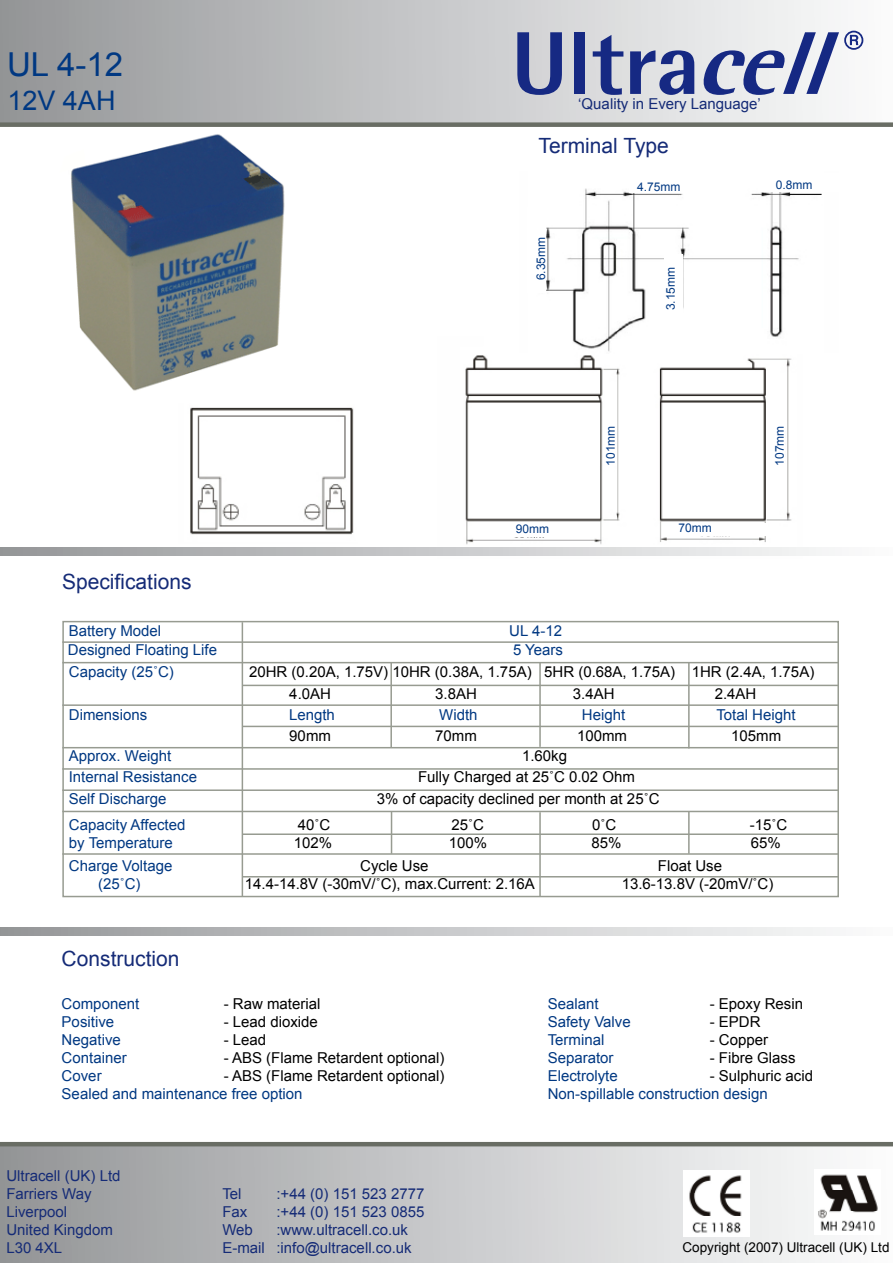
<style>
.page{position:relative;width:893px;height:1263px;background:#fff}
.page>*{position:absolute;margin:0;border:0;box-sizing:border-box;transform-origin:0 0}
.t1{font:33px "Arial";color:#003882}
.t2{font:27px "Arial";color:#003882}
.t3{font:21px "Arial";color:#152b77}
.t4{font:15px/21.9px "Arial";color:#000}
.t5{font:15px "Arial";color:#003882}
.t6{font:15px/18px "Arial";color:#152b77}
.t7{font:13.5px "Arial";color:#000}
.t8{font:12px "Arial";color:#003882}
</style>
<div class="page">
<img style="left:71px;top:134px;width:214px;height:257px">
<img style="left:190px;top:407px;width:164px;height:128px">
<img style="left:437px;top:355px;width:366px;height:201px">
<img style="left:546px;top:188px;width:276px;height:164px">
<div style="left:62px;top:621px;width:777px;height:276px;border:2px solid #979b91"></div>
<div style="left:0;top:0;width:893px;height:122px;background:linear-gradient(to right,#959698,#fcfdfd)"></div>
<svg style="left:517px;top:32px;width:45px;height:63px;background:#707aaa"></svg>
<div style="left:574px;top:32px;width:11px;height:62px;background:#162983"></div>
<svg style="left:593px;top:35px;width:30px;height:60px;background:#8890b7"></svg>
<svg style="left:630px;top:50px;width:64px;height:45px;background:#747eaf"></svg>
<svg style="left:700px;top:32px;width:139px;height:63px"></svg>
<div style="left:844px;top:31px;width:19px;height:19px;border:2px solid #162983;border-radius:50%"></div>
<svg style="left:850px;top:35px;width:8px;height:10px"></svg>
<div style="left:0;top:122px;width:893px;height:5px;background:#696d64"></div>
<div style="left:0;top:1143px;width:893px;height:120px;background:linear-gradient(to right,#949698,#fefefe)"></div>
<img style="left:683px;top:1171px;width:66px;height:65px">
<img style="left:814px;top:1169px;width:66px;height:66px">
<hr style="left:62px;top:641px;width:777px;height:2px;background:#979b91">
<hr style="left:62px;top:662px;width:777px;height:1px;background:#979b91">
<hr style="left:242px;top:685px;width:597px;height:1px;background:#979b91">
<hr style="left:62px;top:704px;width:777px;height:2px;background:#979b91">
<hr style="left:243px;top:726px;width:596px;height:1px;background:#979b91">
<hr style="left:62px;top:747px;width:777px;height:1px;background:#979b91">
<hr style="left:62px;top:768px;width:777px;height:2px;background:#979b91">
<hr style="left:62px;top:789px;width:777px;height:2px;background:#979b91">
<hr style="left:62px;top:811px;width:777px;height:1px;background:#979b91">
<hr style="left:242px;top:833px;width:597px;height:2px;background:#979b91">
<hr style="left:62px;top:853px;width:777px;height:2px;background:#979b91">
<hr style="left:242px;top:876px;width:597px;height:1px;background:#979b91">
<hr style="left:242px;top:622px;width:1px;height:274px;background:#979b91">
<hr style="left:390px;top:662px;width:2px;height:86px;background:#979b91">
<hr style="left:539px;top:662px;width:2px;height:85px;background:#979b91">
<hr style="left:688px;top:662px;width:2px;height:86px;background:#979b91">
<hr style="left:391px;top:812px;width:1px;height:42px;background:#979b91">
<hr style="left:539px;top:812px;width:2px;height:84px;background:#979b91">
<hr style="left:688px;top:812px;width:2px;height:42px;background:#979b91">
<svg style="left:0;top:547px;width:822px;height:8px;background:#c5c6c7"></svg>
<svg style="left:0;top:927px;width:826px;height:8px;background:#c4c6c7"></svg>
<hr style="left:0;top:1142px;width:893px;height:4px;background:#696d64">
<div style="left:664px;top:254px;width:18px;height:69px;background:#fff"></div>
<div style="left:758px;top:173px;width:85px;height:18px;background:#fff"></div>
<div style="left:629px;top:179px;width:74px;height:14px;background:#fff"></div>
<div style="left:677px;top:523px;width:90px;height:13px;background:#fff"></div>
<div style="left:476px;top:526px;width:120px;height:11px;background:#fff"></div>
<div style="left:769px;top:383px;width:16px;height:85px;background:#fff"></div>
<div style="left:606px;top:389px;width:8px;height:108px;background:#fff"></div>
<h1 class="t1" style="left:7px;top:43px;width:118px">UL 4-12</h1>
<h2 class="t2" style="left:7px;top:83px;width:110px">12V 4AH</h2>
<p class="t6" style="left:578px;top:95px;width:184px">‘Quality in Every Language’</p>
<h3 class="t3" style="left:539px;top:132px;width:132px">Terminal Type</h3>
<p class="t8" style="left:533px;top:280px;width:45px;rotate:-90deg">6.35mm</p>
<p class="t8" style="left:637px;top:178px;width:45px">4.75mm</p>
<p class="t8" style="left:776px;top:177px;width:38px">0.8mm</p>
<p class="t8" style="left:663px;top:310px;width:45px;rotate:-90deg">3.15mm</p>
<p class="t8" style="left:603px;top:466px;width:42px;rotate:-90deg">101mm</p>
<p class="t8" style="left:772px;top:466px;width:42px;rotate:-90deg">107mm</p>
<h3 class="t3" style="left:62px;top:568px;width:131px">Specifications</h3>
<p class="t8" style="left:516px;top:521px;width:35px">90mm</p>
<p class="t8" style="left:678px;top:520px;width:35px">70mm</p>
<p class="t5" style="left:69px;top:621px;width:94px">Battery Model</p>
<p class="t5" style="left:509px;top:621px;width:54px">UL 4-12</p>
<p class="t5" style="left:68px;top:640px;width:151px">Designed Floating Life</p>
<p class="t5" style="left:513px;top:640px;width:52px">5 Years</p>
<p class="t5" style="left:69px;top:662px;width:107px">Capacity (25˚C)</p>
<p class="t4" style="left:289px;top:661px;width:526px;text-indent:-40px">20HR (0.20A, 1.75V) 10HR (0.38A, 1.75A) 5HR (0.68A, 1.75A) 1HR (2.4A, 1.75A)<br>4.0AH</p>
<p class="t4" style="left:435px;top:683px;width:43px">3.8AH</p>
<p class="t4" style="left:573px;top:683px;width:43px">3.4AH</p>
<p class="t4" style="left:715px;top:683px;width:43px">2.4AH</p>
<p class="t5" style="left:69px;top:705px;width:80px">Dimensions</p>
<p class="t5" style="left:289px;top:705px;width:47px">Length</p>
<p class="t5" style="left:439px;top:705px;width:40px">Width</p>
<p class="t5" style="left:582px;top:705px;width:45px">Height</p>
<p class="t5" style="left:716px;top:705px;width:81px">Total Height</p>
<p class="t4" style="left:289px;top:725px;width:43px">90mm</p>
<p class="t4" style="left:435px;top:725px;width:43px">70mm</p>
<p class="t4" style="left:577px;top:725px;width:52px">100mm</p>
<p class="t4" style="left:731px;top:725px;width:52px">105mm</p>
<p class="t5" style="left:69px;top:746px;width:104px">Approx. Weight</p>
<p class="t4" style="left:522px;top:745px;width:47px">1.60kg</p>
<p class="t5" style="left:69px;top:767px;width:130px">Internal Resistance</p>
<p class="t4" style="left:418px;top:766px;width:218px">Fully Charged at 25˚C 0.02 Ohm</p>
<p class="t5" style="left:69px;top:789px;width:99px">Self Discharge</p>
<p class="t4" style="left:377px;top:788px;width:284px">3% of capacity declined per month at 25˚C</p>
<p class="t5" style="left:69px;top:814px;width:118px">Capacity Affected</p>
<p class="t4" style="left:298px;top:813px;width:34px">40˚C</p>
<p class="t4" style="left:451px;top:813px;width:34px">25˚C</p>
<p class="t4" style="left:592px;top:813px;width:26px">0˚C</p>
<p class="t4" style="left:750px;top:813px;width:39px">-15˚C</p>
<p class="t5" style="left:69px;top:832px;width:105px">by Temperature</p>
<p class="t4" style="left:294px;top:831px;width:40px">102%</p>
<p class="t4" style="left:449px;top:831px;width:40px">100%</p>
<p class="t4" style="left:591px;top:831px;width:32px">85%</p>
<p class="t4" style="left:751px;top:831px;width:32px">65%</p>
<p class="t5" style="left:69px;top:856px;width:105px">Charge Voltage</p>
<p class="t4" style="left:360px;top:855px;width:70px">Cycle Use</p>
<p class="t4" style="left:658px;top:855px;width:66px">Float Use</p>
<p class="t5" style="left:98px;top:874px;width:44px">(25˚C)</p>
<p class="t4" style="left:245px;top:873px;width:292px">14.4-14.8V (-30mV/˚C), max.Current: 2.16A</p>
<p class="t4" style="left:622px;top:873px;width:153px">13.6-13.8V (-20mV/˚C)</p>
<h3 class="t3" style="left:62px;top:945px;width:119px">Construction</h3>
<p class="t5" style="left:62px;top:994px;width:79px">Component</p>
<p class="t4" style="left:224px;top:993px;width:98px">- Raw material</p>
<p class="t5" style="left:548px;top:994px;width:52px">Sealant</p>
<p class="t4" style="left:710px;top:993px;width:95px">- Epoxy Resin</p>
<p class="t5" style="left:62px;top:1012px;width:54px">Positive</p>
<p class="t4" style="left:224px;top:1011px;width:96px">- Lead dioxide</p>
<p class="t5" style="left:548px;top:1012px;width:85px">Safety Valve</p>
<p class="t4" style="left:710px;top:1011px;width:52px">- EPDR</p>
<p class="t5" style="left:62px;top:1030px;width:61px">Negative</p>
<p class="t4" style="left:224px;top:1029px;width:44px">- Lead</p>
<p class="t5" style="left:548px;top:1030px;width:58px">Terminal</p>
<p class="t4" style="left:710px;top:1029px;width:60px">- Copper</p>
<p class="t5" style="left:62px;top:1048px;width:67px">Container</p>
<p class="t4" style="left:224px;top:1047px;width:222px">- ABS (Flame Retardent optional)</p>
<p class="t5" style="left:548px;top:1048px;width:67px">Separator</p>
<p class="t4" style="left:710px;top:1047px;width:87px">- Fibre Glass</p>
<p class="t5" style="left:62px;top:1066px;width:42px">Cover</p>
<p class="t4" style="left:224px;top:1065px;width:222px">- ABS (Flame Retardent optional)</p>
<p class="t5" style="left:548px;top:1066px;width:72px">Electrolyte</p>
<p class="t4" style="left:710px;top:1065px;width:105px">- Sulphuric acid</p>
<p class="t5" style="left:62px;top:1084px;width:242px">Sealed and maintenance free option</p>
<p class="t5" style="left:548px;top:1084px;width:222px">Non-spillable construction design</p>
<p class="t6" style="left:6px;top:1166px;width:116px">Ultracell (UK) Ltd<br>Farriers Way</p>
<p class="t6" style="left:222px;top:1184px;width:21px">Tel</p>
<p class="t6" style="left:276px;top:1184px;width:150px">:+44 (0) 151 523 2777</p>
<p class="t6" style="left:6px;top:1202px;width:62px">Liverpool</p>
<p class="t6" style="left:222px;top:1202px;width:27px">Fax</p>
<p class="t6" style="left:276px;top:1202px;width:150px">:+44 (0) 151 523 0855</p>
<p class="t6" style="left:6px;top:1220px;width:108px">United Kingdom</p>
<p class="t6" style="left:222px;top:1220px;width:32px">Web</p>
<p class="t6" style="left:276px;top:1220px;width:133px">:www.ultracell.co.uk</p>
<p class="t6" style="left:6px;top:1238px;width:57px">L30 4XL</p>
<p class="t6" style="left:222px;top:1238px;width:191px">E-mail :info@ultracell.co.uk</p>
<p class="t7" style="left:682px;top:1238px;width:209px">Copyright (2007) Ultracell (UK) Ltd</p>
</div>
